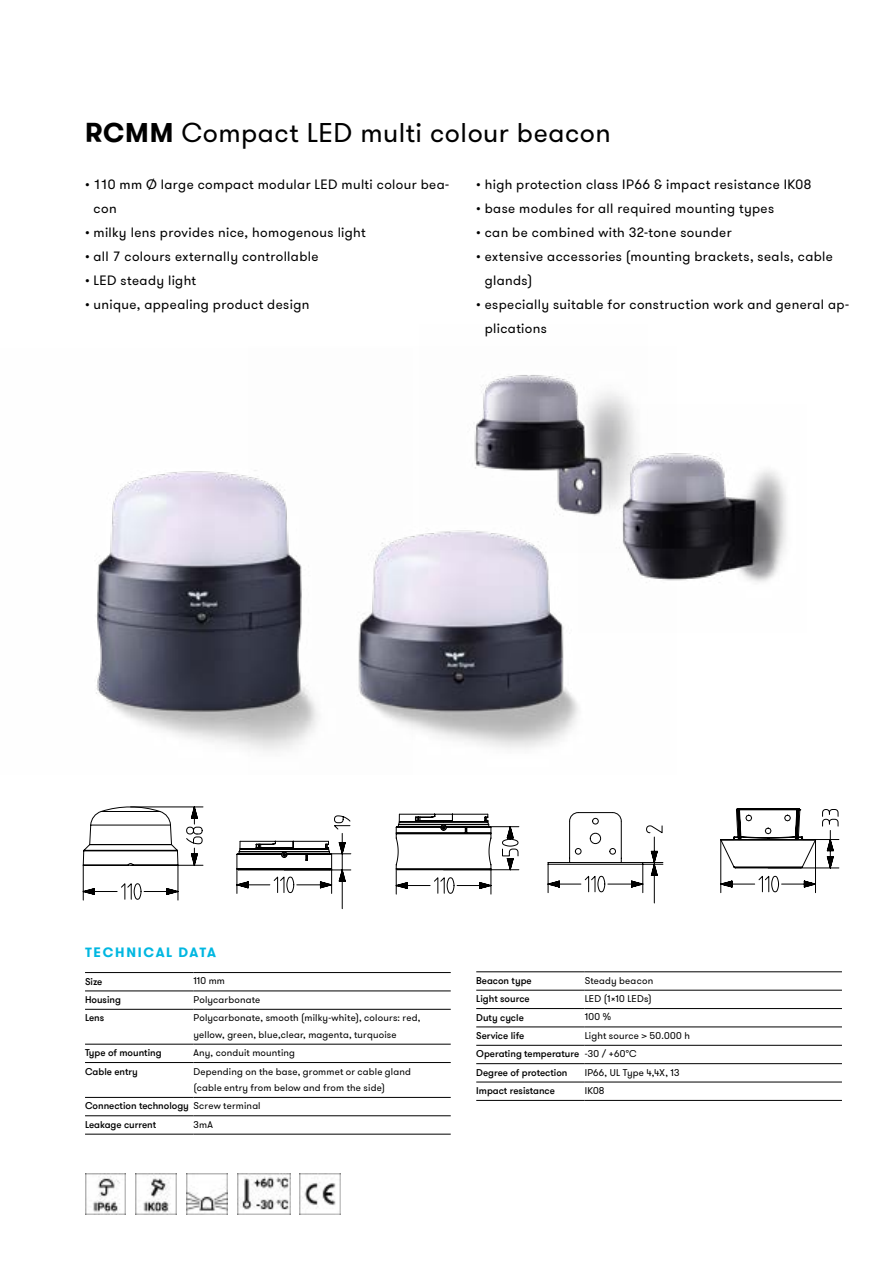
<style>
.page{position:relative;width:893px;height:1263px;background:#fff}
.page>*{position:absolute;margin:0;border:0;box-sizing:border-box;transform-origin:0 0}
.t1{font:27px "GT Walsheim Pro";letter-spacing:.02em;color:#000}
.t2{font:13.5px/24px "GT Walsheim Pro";letter-spacing:.03em;color:#000}
.t3{font:700 13.5px "GT Walsheim Pro";letter-spacing:.12em;color:#00b7e1}
.t4{font:9.75px/16.5px "GT Walsheim Pro";letter-spacing:.02em;color:#000}
.t5{font:500 9.75px/18.3px "GT Walsheim Pro";color:#000}
.s1{font-weight:700}
.s2{font-weight:400}
</style>
<div class="page">
<hr style="left:85px;top:972px;width:108px;height:1px;background:#000">
<hr style="left:193px;top:972px;width:258px;height:1px;background:#000">
<hr style="left:85px;top:991px;width:108px;height:1px;background:#000">
<hr style="left:193px;top:991px;width:258px;height:1px;background:#000">
<hr style="left:85px;top:1009px;width:108px;height:1px;background:#000">
<hr style="left:193px;top:1009px;width:258px;height:1px;background:#000">
<hr style="left:85px;top:1044px;width:108px;height:1px;background:#000">
<hr style="left:193px;top:1044px;width:258px;height:1px;background:#000">
<hr style="left:85px;top:1062px;width:108px;height:1px;background:#000">
<hr style="left:193px;top:1062px;width:258px;height:1px;background:#000">
<hr style="left:85px;top:1097px;width:108px;height:1px;background:#000">
<hr style="left:193px;top:1097px;width:258px;height:1px;background:#000">
<hr style="left:85px;top:1115px;width:108px;height:1px;background:#000">
<hr style="left:193px;top:1115px;width:258px;height:1px;background:#000">
<hr style="left:85px;top:1134px;width:108px;height:1px;background:#000">
<hr style="left:193px;top:1134px;width:258px;height:1px;background:#000">
<hr style="left:476px;top:971px;width:109px;height:1px;background:#000">
<hr style="left:585px;top:971px;width:257px;height:1px;background:#000">
<hr style="left:476px;top:990px;width:109px;height:1px;background:#000">
<hr style="left:585px;top:990px;width:257px;height:1px;background:#000">
<hr style="left:476px;top:1008px;width:109px;height:1px;background:#000">
<hr style="left:585px;top:1008px;width:257px;height:1px;background:#000">
<hr style="left:476px;top:1027px;width:109px;height:1px;background:#000">
<hr style="left:585px;top:1027px;width:257px;height:1px;background:#000">
<hr style="left:476px;top:1045px;width:109px;height:1px;background:#000">
<hr style="left:585px;top:1045px;width:257px;height:1px;background:#000">
<hr style="left:476px;top:1063px;width:109px;height:1px;background:#000">
<hr style="left:585px;top:1063px;width:257px;height:1px;background:#000">
<hr style="left:476px;top:1082px;width:109px;height:1px;background:#000">
<hr style="left:585px;top:1082px;width:257px;height:1px;background:#000">
<hr style="left:476px;top:1100px;width:109px;height:1px;background:#000">
<hr style="left:585px;top:1100px;width:257px;height:1px;background:#000">
<img style="left:237px;top:1173px;width:54px;height:41px">
<img style="left:187px;top:1173px;width:40px;height:41px">
<img style="left:299px;top:1173px;width:41px;height:41px">
<img style="left:85px;top:1173px;width:41px;height:41px">
<img style="left:136px;top:1173px;width:40px;height:41px">
<img style="left:96px;top:471px;width:153px;height:278px">
<img style="left:249px;top:470px;width:330px;height:281px">
<svg style="left:82px;top:806px;width:122px;height:95px"></svg>
<svg style="left:236px;top:815px;width:116px;height:95px"></svg>
<svg style="left:395px;top:808px;width:445px;height:96px"></svg>
<img style="left:627px;top:453px;width:159px;height:130px">
<img style="left:420px;top:375px;width:227px;height:177px">
<h1 class="t1" style="left:85px;top:115px;width:527px"><span class="s1">RCMM</span> Compact LED multi colour beacon</h1>
<p class="t2" style="left:94px;top:173px;width:357px;text-indent:-9px">• 110 mm Ø large compact modular LED multi colour bea&shy;con</p>
<p class="t2" style="left:85px;top:221px;width:282px">• milky lens provides nice, homogenous light</p>
<p class="t2" style="left:85px;top:245px;width:235px">• all 7 colours externally controllable</p>
<p class="t2" style="left:85px;top:269px;width:113px">• LED steady light</p>
<p class="t2" style="left:85px;top:293px;width:226px">• unique, appealing product design</p>
<p class="t2" style="left:476px;top:173px;width:337px">• high protection class IP66 &amp; impact resistance IK08</p>
<p class="t2" style="left:476px;top:197px;width:300px">• base modules for all required mounting types</p>
<p class="t2" style="left:476px;top:221px;width:257px">• can be combined with 32-tone sounder</p>
<p class="t2" style="left:485px;top:245px;width:350px;text-indent:-8px">• extensive accessories (mounting brackets, seals, cable glands)</p>
<p class="t2" style="left:485px;top:293px;width:366px;text-indent:-9px">• especially suitable for construction work and general ap&shy;plications</p>
<p class="t3" style="left:85px;top:944px;width:133px">TECHNICAL DATA</p>
<p class="t5" style="left:85px;top:972px;width:19px">Size</p>
<p class="t4" style="left:193px;top:973px;width:33px">110 mm</p>
<p class="t5" style="left:85px;top:990px;width:37px">Housing</p>
<p class="t4" style="left:193px;top:991px;width:68px">Polycarbonate</p>
<p class="t5" style="left:85px;top:1009px;width:21px">Lens</p>
<p class="t4" style="left:193px;top:1010px;width:228px">Polycarbonate, smooth (milky-white), colours: red, yellow, green, blue,clear, magenta, turquoise</p>
<p class="t5" style="left:85px;top:1044px;width:78px">Type of mounting</p>
<p class="t4" style="left:193px;top:1045px;width:103px">Any, conduit mounting</p>
<p class="t5" style="left:85px;top:1062px;width:54px">Cable entry</p>
<p class="t4" style="left:193px;top:1063px;width:219px">Depending on the base, grommet or cable gland (cable entry from below and from the side)</p>
<p class="t5" style="left:85px;top:1097px;width:177px">Connection technology <span class="s2">Screw terminal<br></span>Leakage current</p>
<p class="t4" style="left:193px;top:1116px;width:21px">3mA</p>
<p class="t5" style="left:476px;top:971px;width:57px">Beacon type</p>
<p class="t4" style="left:585px;top:972px;width:70px">Steady beacon</p>
<p class="t5" style="left:476px;top:990px;width:55px">Light source</p>
<p class="t4" style="left:585px;top:991px;width:69px">LED (1x10 LEDs)</p>
<p class="t5" style="left:476px;top:1008px;width:49px">Duty cycle</p>
<p class="t4" style="left:585px;top:1009px;width:28px">100 %</p>
<p class="t5" style="left:476px;top:1026px;width:50px">Service life</p>
<p class="t5" style="left:476px;top:1026px;width:215px;text-indent:108px"><span class="s2">Light source &gt; 50.000 h<br></span>Operating temperature <span class="s2">-30 / +60°C<br></span>Degree of protection</p>
<p class="t4" style="left:585px;top:1064px;width:96px">IP66, UL Type 4,4X, 13</p>
<p class="t5" style="left:476px;top:1082px;width:80px">Impact resistance</p>
<p class="t4" style="left:585px;top:1082px;width:21px">IK08</p>
</div>
